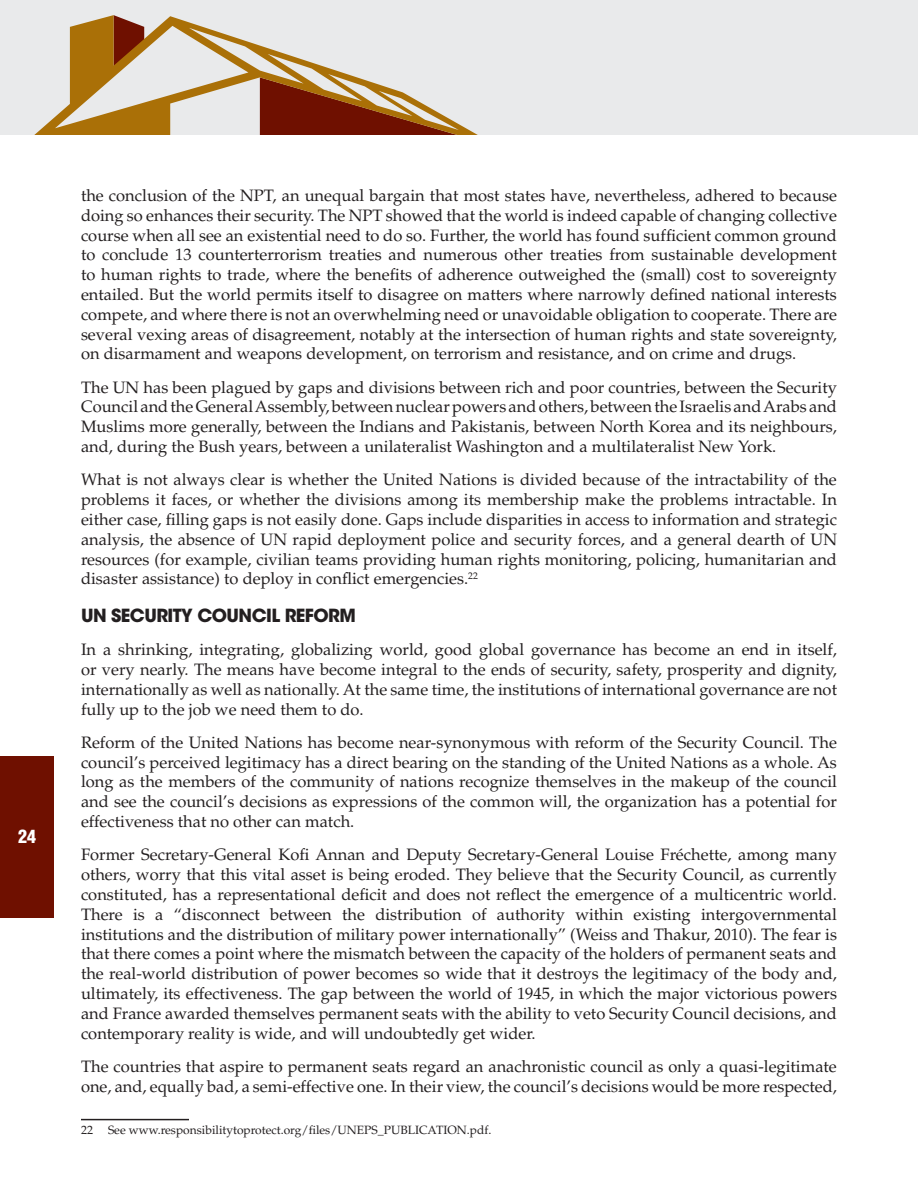
<style>
.page{position:relative;width:918px;height:1188px;background:#fff}
.page>*{position:absolute;margin:0;border:0;box-sizing:border-box;transform-origin:0 0}
.t1{font:700 18px "ITC Avant Garde Std";letter-spacing:-.03em;color:#231f20}
.t2{font:900 condensed 18px "Helvetica LT Std";color:#fff}
.t3{font:16.5px/19.8px "Palatino LT Std";color:#231f20;text-align:justify}
.t4{font:12px "Palatino LT Std";color:#231f20}
</style>
<div class="page">
<div style="left:0;top:0;width:918px;height:135px;background:#e9eaeb"></div>
<svg style="left:34px;top:15px;width:444px;height:120px"></svg>
<div style="left:0;top:756px;width:54px;height:162px;background:#6f1000"></div>
<hr style="left:81px;top:1119px;width:108px;height:1px;background:#231f20">
<p class="t2" style="left:18px;top:825px;width:19px">24</p>
<p class="t3" style="left:81px;top:186px;width:758px">the conclusion of the NPT, an unequal bargain that most states have, nevertheless, adhered to because doing so enhances their security. The NPT showed that the world is indeed capable of changing collective course when all see an existential need to do so. Further, the world has found sufficient common ground to conclude 13 counterterrorism treaties and numerous other treaties from sustainable development to human rights to trade, where the benefits of adherence outweighed the (small) cost to sovereignty entailed. But the world permits itself to disagree on matters where narrowly defined national interests compete, and where there is not an overwhelming need or unavoidable obligation to cooperate. There are several vexing areas of disagreement, notably at the intersection of human rights and state sovereignty, on disarmament and weapons development, on terrorism and resistance, and on crime and drugs.</p>
<p class="t3" style="left:81px;top:377px;width:758px">The UN has been plagued by gaps and divisions between rich and poor countries, between the Security Council and the General Assembly, between nuclear powers and others, between the Israelis and Arabs and Muslims more generally, between the Indians and Pakistanis, between North Korea and its neighbours, and, during the Bush years, between a unilateralist Washington and a multilateralist New York.</p>
<p class="t3" style="left:81px;top:470px;width:758px">What is not always clear is whether the United Nations is divided because of the intractability of the problems it faces, or whether the divisions among its membership make the problems intractable. In either case, filling gaps is not easily done. Gaps include disparities in access to information and strategic analysis, the absence of UN rapid deployment police and security forces, and a general dearth of UN resources (for example, civilian teams providing human rights monitoring, policing, humanitarian and disaster assistance) to deploy in conflict emergencies.<sup>22</sup></p>
<p class="t1" style="left:81px;top:604px;width:276px">UN SECURITY COUNCIL REFORM</p>
<p class="t3" style="left:81px;top:640px;width:758px">In a shrinking, integrating, globalizing world, good global governance has become an end in itself, or very nearly. The means have become integral to the ends of security, safety, prosperity and dignity, internationally as well as nationally. At the same time, the institutions of international governance are not fully up to the job we need them to do.</p>
<p class="t3" style="left:81px;top:733px;width:758px">Reform of the United Nations has become near-synonymous with reform of the Security Council. The council’s perceived legitimacy has a direct bearing on the standing of the United Nations as a whole. As long as the members of the community of nations recognize themselves in the makeup of the council and see the council’s decisions as expressions of the common will, the organization has a potential for effectiveness that no other can match.</p>
<p class="t3" style="left:81px;top:845px;width:758px">Former Secretary-General Kofi Annan and Deputy Secretary-General Louise Fréchette, among many others, worry that this vital asset is being eroded. They believe that the Security Council, as currently constituted, has a representational deficit and does not reflect the emergence of a multicentric world.<br>There is a “disconnect between the distribution of authority within existing intergovernmental institutions and the distribution of military power internationally” (Weiss and Thakur, 2010). The fear is that there comes a point where the mismatch between the capacity of the holders of permanent seats and the real-world distribution of power becomes so wide that it destroys the legitimacy of the body and, ultimately, its effectiveness. The gap between the world of 1945, in which the major victorious powers and France awarded themselves permanent seats with the ability to veto Security Council decisions, and contemporary reality is wide, and will undoubtedly get wider.</p>
<p class="t3" style="left:81px;top:1057px;width:758px">The countries that aspire to permanent seats regard an anachronistic council as only a quasi-legitimate one, and, equally bad, a semi-effective one. In their view, the council’s decisions would be more respected,</p>
<p class="t4" style="left:81px;top:1123px;width:13px">22</p>
<p class="t4" style="left:108px;top:1123px;width:385px">See www.responsibilitytoprotect.org/files/UNEPS_PUBLICATION.pdf.</p>
</div>
